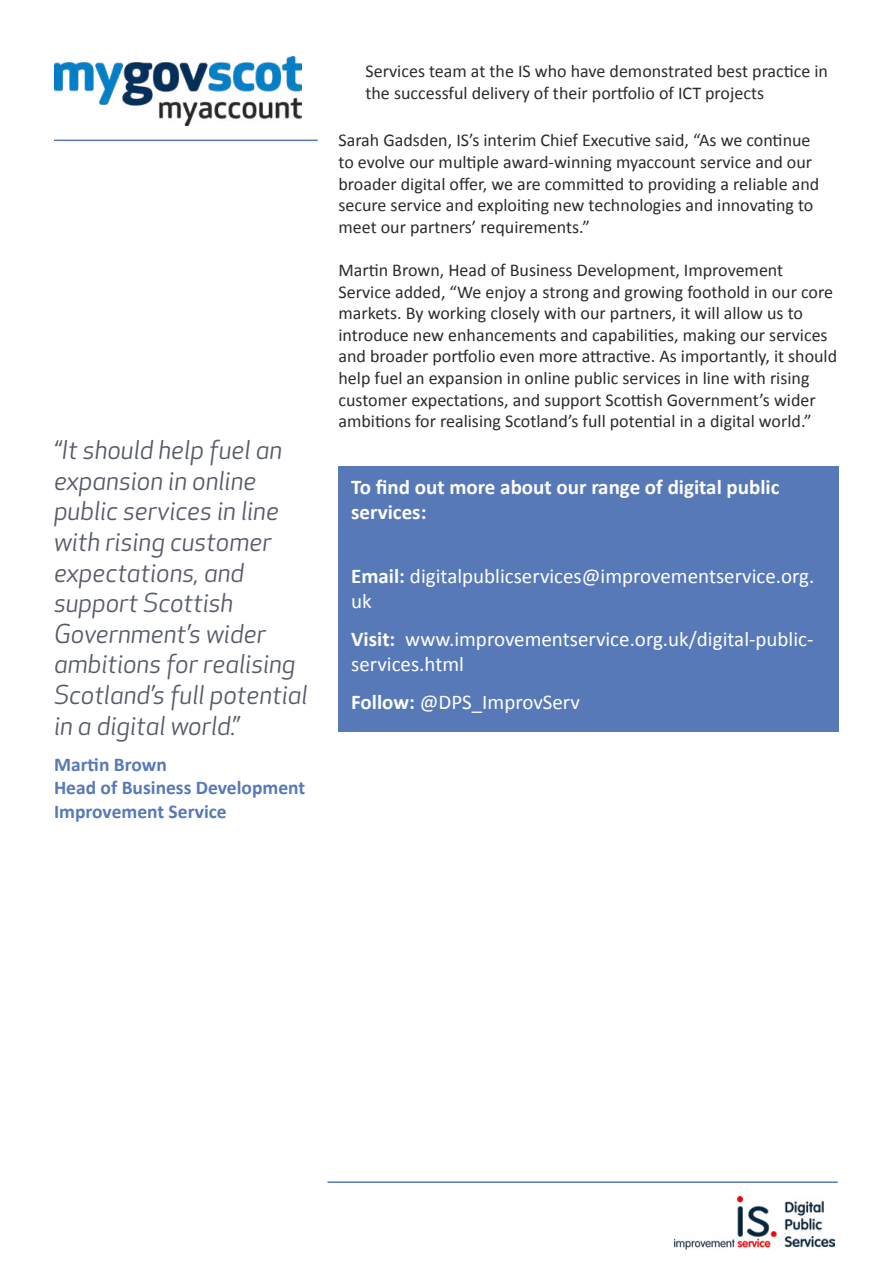
<style>
.page{position:relative;width:893px;height:1263px;background:#fff}
.page>*{position:absolute;margin:0;border:0;box-sizing:border-box;transform-origin:0 0}
.pull_quote{font:italic 25.5px/30.6px "Apex Rounded";color:#575c69}
.name_and_title{font:21px/25.2px "Calibri";color:#fff}
.name_and_title-2{font:700 21px/25.2px "Calibri";color:#fff}
.name_and_title-3{font:700 19.5px/23.4px "Calibri";color:#5779b8}
.Body_text{font:18px/21.6px "Calibri";color:#2e2a29}
.s1{font-weight:700}
</style>
<div class="page">
<img style="left:54px;top:57px;width:248px;height:69px">
<hr style="left:54px;top:140px;width:264px;height:1px;background:#5779b8">
<hr style="left:327px;top:1181px;width:511px;height:2px;background:#5779b8">
<img style="left:674px;top:1196px;width:161px;height:53px">
<div style="left:338px;top:466px;width:501px;height:265px;background:#5779b8"></div>
<p class="pull_quote" style="left:54px;top:436px;width:255px">“It should help fuel an expansion in online public services in line with rising customer expectations, and support Scottish<br>Government’s wider ambitions for realising<br>Scotland’s full potential in a digital world.”</p>
<p class="name_and_title-3" style="left:54px;top:753px;width:253px">Martin Brown<br>Head of Business Development<br>Improvement Service</p>
<p class="Body_text" style="left:365px;top:61px;width:464px">Services team at the IS who have demonstrated best practice in the successful delivery of their portfolio of ICT projects</p>
<p class="Body_text" style="left:338px;top:130px;width:482px">Sarah Gadsden, IS’s interim Chief Executive said, “As we continue to evolve our multiple award-winning myaccount service and our broader digital offer, we are committed to providing a reliable and secure service and exploiting new technologies and innovating to meet our partners’ requirements.”</p>
<p class="Body_text" style="left:338px;top:259px;width:500px">Martin Brown, Head of Business Development, Improvement Service added, “We enjoy a strong and growing foothold in our core markets. By working closely with our partners, it will allow us to introduce new enhancements and capabilities, making our services and broader portfolio even more attractive. As importantly, it should help fuel an expansion in online public services in line with rising customer expectations, and support Scottish Government’s wider ambitions for realising Scotland’s full potential in a digital world.”</p>
<p class="name_and_title-2" style="left:351px;top:475px;width:430px">To find out more about our range of digital public services:</p>
<p class="name_and_title" style="left:351px;top:563px;width:465px"><span class="s1">Email:</span> digitalpublicservices@improvementservice.org. uk</p>
<p class="name_and_title" style="left:351px;top:626px;width:464px"><span class="s1">Visit:</span> www.improvementservice.org.uk/digital-public&shy;services.html</p>
<p class="name_and_title" style="left:351px;top:689px;width:230px"><span class="s1">Follow:</span> @DPS_ImprovServ</p>
</div>
